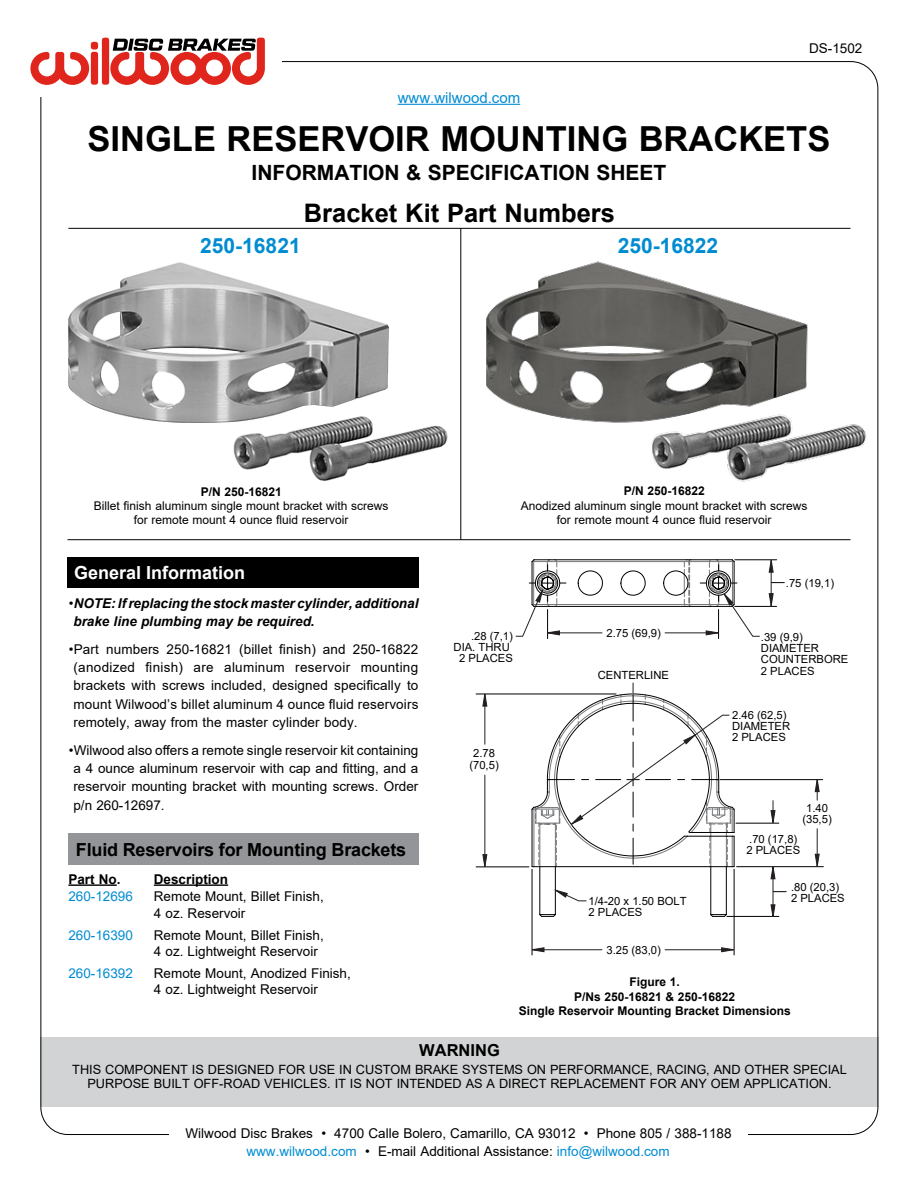
<style>
.page{position:relative;width:918px;height:1188px;background:#fff}
.page>*{position:absolute;margin:0;border:0;box-sizing:border-box;transform-origin:0 0}
.t1{font:700 34.5px "Arial";color:#000}
.t2{font:700 25.5px "Arial";color:#000}
.t3{font:700 21px "Arial";color:#000}
.t4{font:700 21px "Arial";color:#008cd1}
.t5{font:700 18px "Arial";letter-spacing:-.01em;color:#000}
.t6{font:700 18px "Arial";color:#fff}
.t7{font:700 16.5px "Arial";color:#000}
.t8{font:15px "Arial";color:#008cd1}
.t9{font:13.5px/18.3px "Arial";color:#000}
.t10{font:italic 700 13.5px/18.3px "Arial";color:#000}
.t11{font:13.5px "Arial";color:#008cd1}
.t12{font:700 13.5px "Arial";color:#000}
.t13{font:12.75px/14.2px "Arial";color:#000;text-align:center}
.t14{font:12px/14.4px "Arial";color:#000;text-align:center}
.t15{font:700 12px/14.4px "Arial";color:#000;text-align:center}
.t16{font:11.25px/11.2px "Arial";color:#000}
.s1{font-weight:400;font-style:normal}
.s2{color:#008cd1}
</style>
<div class="page">
<div style="left:40px;top:1037px;width:839px;height:70px;background:#d1d3d4"></div>
<hr style="left:398px;top:104px;width:122px;height:1px;background:#008cd1">
<svg style="left:92px;top:52px;width:7px;height:33px"></svg>
<svg style="left:103px;top:38px;width:7px;height:47px"></svg>
<div style="left:91px;top:42px;width:7px;height:8px;background:#e0251c;border-radius:3px"></div>
<div style="left:91px;top:52px;width:7px;height:33px;background:#e0251c;border-radius:3px"></div>
<div style="left:102px;top:38px;width:7px;height:47px;background:#e0251c;border-radius:3px"></div>
<svg style="left:30px;top:52px;width:60px;height:33px"></svg>
<svg style="left:110px;top:38px;width:155px;height:47px"></svg>
<div style="left:67px;top:557px;width:351px;height:30px;background:#000"></div>
<hr style="left:68px;top:228px;width:783px;height:1px;background:#000">
<img style="left:68px;top:262px;width:380px;height:219px">
<img style="left:486px;top:257px;width:393px;height:242px">
<hr style="left:547px;top:604px;width:172px;height:1px;background:#77787b">
<hr style="left:547px;top:561px;width:172px;height:1px;background:#77787b">
<hr style="left:735px;top:559px;width:42px;height:1px;background:#000">
<hr style="left:735px;top:606px;width:42px;height:1px;background:#000">
<hr style="left:727px;top:916px;width:52px;height:1px;background:#000">
<svg style="left:774px;top:891px;width:12px;height:1px"></svg>
<hr style="left:532px;top:869px;width:1px;height:86px;background:#000">
<hr style="left:734px;top:869px;width:1px;height:86px;background:#000">
<hr style="left:476px;top:694px;width:140px;height:1px;background:#000">
<hr style="left:476px;top:867px;width:53px;height:1px;background:#000">
<hr style="left:737px;top:866px;width:86px;height:1px;background:#000">
<hr style="left:736px;top:823px;width:43px;height:1px;background:#000">
<hr style="left:720px;top:779px;width:103px;height:1px;background:#000">
<svg style="left:710px;top:914px;width:17px;height:3px"></svg>
<hr style="left:726px;top:867px;width:1px;height:48px;background:#000">
<hr style="left:710px;top:867px;width:1px;height:48px;background:#000">
<svg style="left:539px;top:914px;width:17px;height:3px"></svg>
<hr style="left:555px;top:867px;width:1px;height:48px;background:#000">
<hr style="left:539px;top:867px;width:1px;height:48px;background:#000">
<hr style="left:549px;top:606px;width:168px;height:1px;background:#000">
<svg style="left:620px;top:570px;width:26px;height:26px"></svg>
<svg style="left:577px;top:570px;width:26px;height:26px"></svg>
<svg style="left:663px;top:560px;width:29px;height:47px"></svg>
<hr style="left:549px;top:559px;width:168px;height:1px;background:#000">
<hr style="left:533px;top:949px;width:69px;height:1px;background:#231f20">
<hr style="left:665px;top:949px;width:68px;height:1px;background:#231f20">
<svg style="left:531px;top:947px;width:14px;height:6px"></svg>
<svg style="left:721px;top:947px;width:14px;height:6px"></svg>
<hr style="left:548px;top:633px;width:54px;height:1px;background:#231f20">
<hr style="left:665px;top:633px;width:53px;height:1px;background:#231f20">
<svg style="left:554px;top:889px;width:33px;height:13px"></svg>
<svg style="left:531px;top:683px;width:204px;height:184px"></svg>
<hr style="left:485px;top:775px;width:1px;height:91px;background:#231f20">
<hr style="left:485px;top:694px;width:1px;height:50px;background:#231f20">
<svg style="left:482px;top:854px;width:6px;height:14px"></svg>
<svg style="left:482px;top:693px;width:6px;height:14px"></svg>
<svg style="left:814px;top:779px;width:6px;height:21px"></svg>
<hr style="left:817px;top:829px;width:1px;height:37px;background:#231f20">
<svg style="left:814px;top:854px;width:6px;height:13px"></svg>
<svg style="left:770px;top:801px;width:6px;height:23px"></svg>
<svg style="left:770px;top:904px;width:6px;height:13px"></svg>
<hr style="left:773px;top:867px;width:1px;height:49px;background:#231f20">
<svg style="left:770px;top:866px;width:6px;height:14px"></svg>
<svg style="left:772px;top:582px;width:12px;height:1px"></svg>
<svg style="left:768px;top:593px;width:6px;height:14px"></svg>
<hr style="left:771px;top:561px;width:1px;height:45px;background:#231f20">
<svg style="left:768px;top:559px;width:6px;height:14px"></svg>
<svg style="left:700px;top:559px;width:60px;height:80px"></svg>
<svg style="left:515px;top:559px;width:51px;height:80px"></svg>
<hr style="left:68px;top:884px;width:49px;height:2px;background:#000">
<hr style="left:154px;top:884px;width:74px;height:2px;background:#000">
<div style="left:68px;top:833px;width:350px;height:32px;background:#939598"></div>
<hr style="left:68px;top:539px;width:782px;height:1px;background:#000">
<hr style="left:460px;top:228px;width:1px;height:312px;background:#000">
<p class="t8" style="left:398px;top:87px;width:124px">www.wilwood.com</p>
<p class="t9" style="left:809px;top:39px;width:55px">DS-1502</p>
<h1 class="t1" style="left:88px;top:115px;width:744px">SINGLE RESERVOIR MOUNTING BRACKETS</h1>
<h3 class="t3" style="left:252px;top:157px;width:416px">INFORMATION &amp; SPECIFICATION SHEET</h3>
<h2 class="t2" style="left:304px;top:195px;width:313px">Bracket Kit Part Numbers</h2>
<h3 class="t4" style="left:200px;top:231px;width:102px">250-16821</h3>
<h3 class="t4" style="left:618px;top:231px;width:102px">250-16822</h3>
<p class="t15" style="left:201px;top:484px;width:83px">P/N 250-16821</p>
<p class="t14" style="left:94px;top:499px;width:296px">Billet finish aluminum single mount bracket with screws for remote mount 4 ounce fluid reservoir</p>
<h3 class="t6" style="left:74px;top:560px;width:173px">General Information</h3>
<p class="t10" style="left:73px;top:594px;width:347px;text-indent:-4px"><span class="s1">•</span>NOTE: If replacing the stock master cylinder, additional brake line plumbing may be required.</p>
<p class="t9" style="left:73px;top:640px;width:346px;text-align:justify;text-indent:-4px">•Part numbers 250-16821 (billet finish) and 250-16822 (anodized finish) are aluminum reservoir mounting brackets with screws included, designed specifically to mount Wilwood’s billet aluminum 4 ounce fluid reservoirs remotely, away from the master cylinder body.</p>
<p class="t9" style="left:73px;top:741px;width:346px;text-align:justify;text-indent:-4px">•Wilwood also offers a remote single reservoir kit containing a 4 ounce aluminum reservoir with cap and fitting, and a reservoir mounting bracket with mounting screws. Order p/n 260-12697.</p>
<h3 class="t5" style="left:76px;top:836px;width:332px">Fluid Reservoirs for Mounting Brackets</h3>
<p class="t12" style="left:68px;top:869px;width:54px">Part No.</p>
<p class="t12" style="left:154px;top:869px;width:76px">Description</p>
<p class="t11" style="left:68px;top:887px;width:66px">260-12696</p>
<p class="t9" style="left:154px;top:889px;width:171px;line-height:16.2px">Remote Mount, Billet Finish,<br>4 oz. Reservoir</p>
<p class="t11" style="left:68px;top:926px;width:66px">260-16390</p>
<p class="t9" style="left:154px;top:927px;width:171px;line-height:16.2px">Remote Mount, Billet Finish,<br>4 oz. Lightweight Reservoir</p>
<p class="t11" style="left:68px;top:964px;width:66px">260-16392</p>
<p class="t9" style="left:154px;top:965px;width:198px;line-height:16.2px">Remote Mount, Anodized Finish,<br>4 oz. Lightweight Reservoir</p>
<p class="t15" style="left:624px;top:484px;width:83px">P/N 250-16822</p>
<p class="t14" style="left:521px;top:498px;width:288px">Anodized aluminum single mount bracket with screws for remote mount 4 ounce fluid reservoir</p>
<p class="t16" style="left:454px;top:630px;width:61px;text-align:right">.28 (7,1)<br>DIA. THRU<br>2 PLACES</p>
<p class="t16" style="left:469px;top:748px;width:31px;text-align:center">2.78 (70,5)</p>
<p class="t16" style="left:607px;top:627px;width:56px">2.75 (69,9)</p>
<p class="t16" style="left:598px;top:669px;width:73px">CENTERLINE</p>
<p class="t16" style="left:589px;top:895px;width:100px">1/4-20 x 1.50 BOLT<br>2 PLACES</p>
<p class="t16" style="left:607px;top:944px;width:56px">3.25 (83,0)</p>
<p class="t16" style="left:786px;top:577px;width:50px">.75 (19,1)</p>
<p class="t16" style="left:761px;top:631px;width:89px">.39 (9,9)<br>DIAMETER<br>COUNTERBORE<br>2 PLACES</p>
<p class="t16" style="left:732px;top:709px;width:60px">2.46 (62,5)<br>DIAMETER<br>2 PLACES</p>
<p class="t16" style="left:802px;top:802px;width:31px;text-align:center">1.40 (35,5)</p>
<p class="t16" style="left:746px;top:833px;width:55px">.70 (17,8)<br>2 PLACES</p>
<p class="t16" style="left:791px;top:882px;width:55px">.80 (20,3)<br>2 PLACES</p>
<p class="t15" style="left:519px;top:975px;width:274px">Figure 1.<br>P/Ns 250-16821 &amp; 250-16822<br>Single Reservoir Mounting Bracket Dimensions</p>
<p class="t7" style="left:419px;top:1039px;width:82px">WARNING</p>
<p class="t13" style="left:72px;top:1062px;width:776px">THIS COMPONENT IS DESIGNED FOR USE IN CUSTOM BRAKE SYSTEMS ON PERFORMANCE, RACING, AND OTHER SPECIAL<br>PURPOSE BUILT OFF-ROAD VEHICLES. IT IS NOT INTENDED AS A DIRECT REPLACEMENT FOR ANY OEM APPLICATION.</p>
<p class="t9" style="left:186px;top:1124px;width:547px;text-align:center">Wilwood Disc Brakes • 4700 Calle Bolero, Camarillo, CA 93012 • Phone 805 / 388-1188 <span class="s2">www.wilwood.com</span> • E-mail Additional Assistance: <span class="s2">info@wilwood.com</span></p>
</div>
